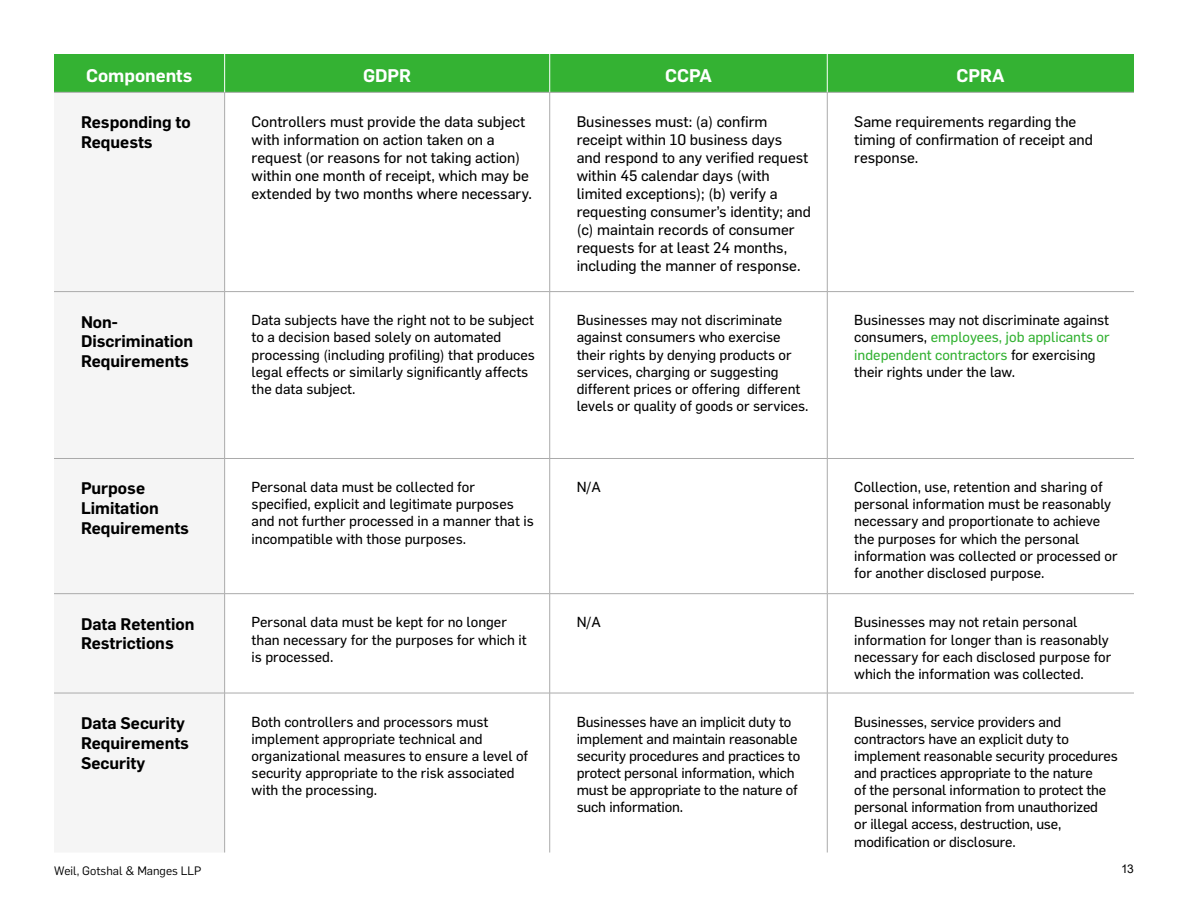
<style>
.page{position:relative;width:1188px;height:918px;background:#fff}
.page>*{position:absolute;margin:0;border:0;box-sizing:border-box;transform-origin:0 0}
.t1{font:600 18px "Flama";color:#fff}
.t2{font:600 16.5px/19.8px "Flama";color:#000}
.t3{font:15px/18px "Flama Basic";color:#000}
.t4{font:14.25px/17.1px "Flama Basic";color:#000}
.t5{font:12px "Flama";color:#000}
.t6{font:12px "Arial";color:#000}
.s1{color:#34b233}
</style>
<div class="page">
<div style="left:54px;top:54px;width:1080px;height:38px;background:#34b233"></div>
<div style="left:54px;top:292px;width:170px;height:401px;background:#f5f5f5"></div>
<hr style="left:54px;top:92px;width:171px;height:1px;background:#aaa">
<hr style="left:225px;top:92px;width:325px;height:1px;background:#aaa">
<hr style="left:224px;top:92px;width:1px;height:199px;background:#aaa">
<hr style="left:550px;top:92px;width:277px;height:1px;background:#aaa">
<hr style="left:549px;top:92px;width:1px;height:199px;background:#aaa">
<hr style="left:827px;top:92px;width:307px;height:1px;background:#aaa">
<hr style="left:827px;top:92px;width:1px;height:199px;background:#aaa">
<hr style="left:54px;top:291px;width:171px;height:1px;background:#aaa">
<hr style="left:225px;top:291px;width:325px;height:1px;background:#aaa">
<hr style="left:224px;top:292px;width:1px;height:166px;background:#aaa">
<hr style="left:550px;top:291px;width:277px;height:1px;background:#aaa">
<hr style="left:549px;top:292px;width:1px;height:166px;background:#aaa">
<hr style="left:827px;top:291px;width:307px;height:1px;background:#aaa">
<hr style="left:827px;top:292px;width:1px;height:166px;background:#aaa">
<hr style="left:54px;top:458px;width:171px;height:1px;background:#aaa">
<hr style="left:225px;top:458px;width:325px;height:1px;background:#aaa">
<hr style="left:224px;top:459px;width:1px;height:134px;background:#aaa">
<hr style="left:550px;top:458px;width:277px;height:1px;background:#aaa">
<hr style="left:549px;top:459px;width:1px;height:134px;background:#aaa">
<hr style="left:827px;top:458px;width:307px;height:1px;background:#aaa">
<hr style="left:827px;top:459px;width:1px;height:134px;background:#aaa">
<hr style="left:54px;top:593px;width:171px;height:1px;background:#aaa">
<hr style="left:225px;top:593px;width:325px;height:1px;background:#aaa">
<hr style="left:224px;top:594px;width:1px;height:99px;background:#aaa">
<hr style="left:550px;top:593px;width:277px;height:1px;background:#aaa">
<hr style="left:549px;top:594px;width:1px;height:99px;background:#aaa">
<hr style="left:827px;top:593px;width:307px;height:1px;background:#aaa">
<hr style="left:827px;top:594px;width:1px;height:99px;background:#aaa">
<hr style="left:54px;top:693px;width:171px;height:1px;background:#aaa">
<hr style="left:225px;top:693px;width:325px;height:1px;background:#aaa">
<hr style="left:224px;top:693px;width:1px;height:160px;background:#aaa">
<hr style="left:550px;top:693px;width:277px;height:1px;background:#aaa">
<hr style="left:549px;top:693px;width:1px;height:160px;background:#aaa">
<hr style="left:827px;top:693px;width:307px;height:1px;background:#aaa">
<hr style="left:827px;top:693px;width:1px;height:160px;background:#aaa">
<hr style="left:224px;top:54px;width:1px;height:38px;background:#fff">
<hr style="left:549px;top:54px;width:1px;height:38px;background:#fff">
<hr style="left:827px;top:54px;width:1px;height:38px;background:#fff">
<p class="t1" style="left:86px;top:62px;width:108px">Components</p>
<p class="t1" style="left:363px;top:62px;width:50px">GDPR</p>
<p class="t1" style="left:665px;top:62px;width:48px">CCPA</p>
<p class="t1" style="left:957px;top:62px;width:50px">CPRA</p>
<p class="t2" style="left:81px;top:111px;width:111px">Responding to<br>Requests</p>
<p class="t3" style="left:252px;top:112px;width:282px">Controllers must provide the data subject with information on action taken on a request (or reasons for not taking action) within one month of receipt, which may be extended by two months where necessary.</p>
<p class="t3" style="left:577px;top:112px;width:236px">Businesses must: (a) confirm receipt within 10 business days<br>and respond to any verified request within 45 calendar days (with limited exceptions); (b) verify a requesting consumer’s identity; and (c) maintain records of consumer requests for at least 24 months, including the manner of response.</p>
<p class="t3" style="left:854px;top:112px;width:240px">Same requirements regarding the timing of confirmation of receipt and response.</p>
<p class="t2" style="left:81px;top:311px;width:114px">Non-<br>Discrimination<br>Requirements</p>
<p class="t4" style="left:252px;top:311px;width:285px">Data subjects have the right not to be subject to a decision based solely on automated processing (including profiling) that produces legal effects or similarly significantly affects the data subject.</p>
<p class="t4" style="left:577px;top:311px;width:233px">Businesses may not discriminate against consumers who exercise their rights by denying products or services, charging or suggesting different prices or offering different levels or quality of goods or services.</p>
<p class="t4" style="left:854px;top:311px;width:257px">Businesses may not discriminate against consumers, <span class="s1">employees, job applicants or independent contractors</span> for exercising their rights under the law.</p>
<p class="t2" style="left:81px;top:477px;width:110px">Purpose<br>Limitation<br>Requirements</p>
<p class="t4" style="left:252px;top:478px;width:284px">Personal data must be collected for specified, explicit and legitimate purposes and not further processed in a manner that is incompatible with those purposes.</p>
<p class="t4" style="left:577px;top:478px;width:26px">N/A</p>
<p class="t4" style="left:854px;top:478px;width:265px">Collection, use, retention and sharing of personal information must be reasonably necessary and proportionate to achieve the purposes for which the personal information was collected or processed or for another disclosed purpose.</p>
<p class="t2" style="left:81px;top:613px;width:115px">Data Retention<br>Restrictions</p>
<p class="t4" style="left:252px;top:613px;width:277px">Personal data must be kept for no longer than necessary for the purposes for which it is processed.</p>
<p class="t4" style="left:577px;top:613px;width:26px">N/A</p>
<p class="t4" style="left:854px;top:613px;width:258px">Businesses may not retain personal information for longer than is reasonably necessary for each disclosed purpose for which the information was collected.</p>
<p class="t2" style="left:81px;top:712px;width:110px">Data Security<br>Requirements<br>Security</p>
<p class="t4" style="left:252px;top:712px;width:278px">Both controllers and processors must implement appropriate technical and organizational measures to ensure a level of security appropriate to the risk associated with the processing.</p>
<p class="t4" style="left:577px;top:712px;width:225px">Businesses have an implicit duty to implement and maintain reasonable security procedures and practices to protect personal information, which must be appropriate to the nature of such information.</p>
<p class="t4" style="left:854px;top:712px;width:265px">Businesses, service providers and contractors have an explicit duty to implement reasonable security procedures and practices appropriate to the nature<br>of the personal information to protect the personal information from unauthorized<br>or illegal access, destruction, use, modification or disclosure.</p>
<p class="t5" style="left:54px;top:863px;width:149px">Weil, Gotshal &amp; Manges LLP</p>
<p class="t6" style="left:1121px;top:860px;width:14px">13</p>
</div>
